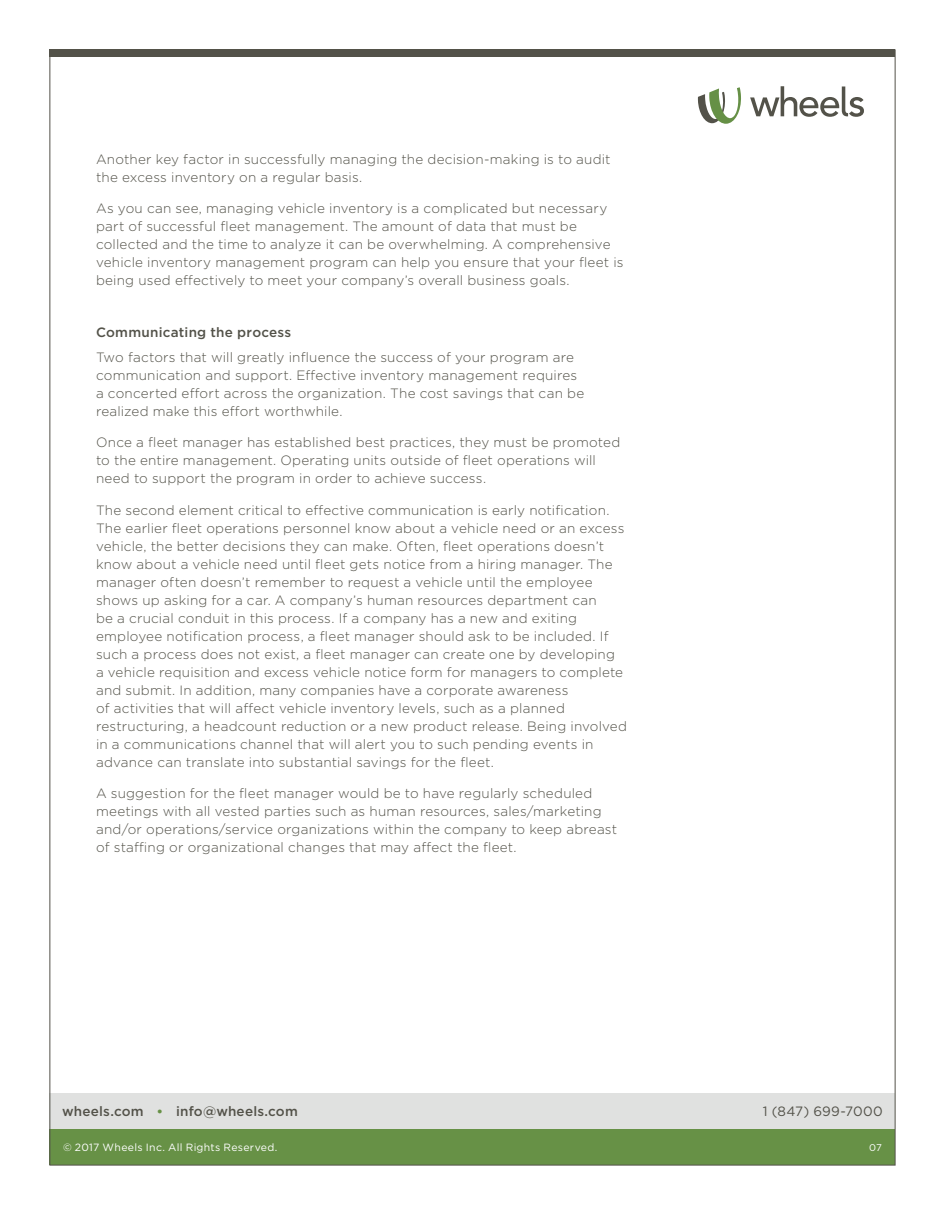
<style>
.page{position:relative;width:945px;height:1215px;background:#fff}
.page>*{position:absolute;margin:0;border:0;box-sizing:border-box;transform-origin:0 0}
.Body__No_Baseline{font:300 13.5px/18px "Gotham";letter-spacing:.015em;color:#535249}
.subhead_medium{font:500 13.5px "Gotham";letter-spacing:.015em;color:#535249}
.t1{font:13.5px "Gotham";letter-spacing:.025em;color:#535249}
.t2{font:10.5px "Gotham";letter-spacing:.025em;color:#fff}
.t3{font:9.75px "Gotham";color:#fff}
</style>
<div class="page">
<div style="left:50px;top:1130px;width:846px;height:36px;background:#679146"></div>
<div style="left:50px;top:1094px;width:846px;height:36px;background:#e0e1e0"></div>
<div style="left:50px;top:50px;width:846px;height:7px;background:#535249"></div>
<svg style="left:750px;top:86px;width:114px;height:31px"></svg>
<svg style="left:698px;top:87px;width:43px;height:37px"></svg>
<p class="Body__No_Baseline" style="left:96px;top:150px;width:516px">Another key factor in successfully managing the decision-making is to audit the excess inventory on a regular basis.</p>
<p class="Body__No_Baseline" style="left:96px;top:199px;width:529px">As you can see, managing vehicle inventory is a complicated but necessary part of successful fleet management. The amount of data that must be collected and the time to analyze it can be overwhelming. A comprehensive vehicle inventory management program can help you ensure that your fleet is being used effectively to meet your company’s overall business goals.</p>
<p class="subhead_medium" style="left:96px;top:323px;width:197px">Communicating the process</p>
<p class="Body__No_Baseline" style="left:96px;top:348px;width:490px">Two factors that will greatly influence the success of your program are communication and support. Effective inventory management requires a concerted effort across the organization. The cost savings that can be realized make this effort worthwhile.</p>
<p class="Body__No_Baseline" style="left:96px;top:433px;width:526px">Once a fleet manager has established best practices, they must be promoted to the entire management. Operating units outside of fleet operations will need to support the program in order to achieve success.</p>
<p class="Body__No_Baseline" style="left:96px;top:501px;width:532px">The second element critical to effective communication is early notification.<br>The earlier fleet operations personnel know about a vehicle need or an excess vehicle, the better decisions they can make. Often, fleet operations doesn’t know about a vehicle need until fleet gets notice from a hiring manager. The manager often doesn’t remember to request a vehicle until the employee shows up asking for a car. A company’s human resources department can<br>be a crucial conduit in this process. If a company has a new and exiting employee notification process, a fleet manager should ask to be included. If such a process does not exist, a fleet manager can create one by developing<br>a vehicle requisition and excess vehicle notice form for managers to complete and submit. In addition, many companies have a corporate awareness<br>of activities that will affect vehicle inventory levels, such as a planned restructuring, a headcount reduction or a new product release. Being involved in a communications channel that will alert you to such pending events in advance can translate into substantial savings for the fleet.</p>
<p class="Body__No_Baseline" style="left:96px;top:784px;width:523px">A suggestion for the fleet manager would be to have regularly scheduled meetings with all vested parties such as human resources, sales/marketing and/or operations/service organizations within the company to keep abreast of staffing or organizational changes that may affect the fleet.</p>
<p class="subhead_medium" style="left:62px;top:1103px;width:237px">wheels.com <sup>●</sup> info@wheels.com</p>
<p class="t1" style="left:763px;top:1103px;width:121px">1 (847) 699-7000</p>
<p class="t3" style="left:869px;top:1141px;width:14px">07</p>
<p class="t2" style="left:63px;top:1141px;width:216px">© 2017 Wheels Inc. All Rights Reserved.</p>
</div>
